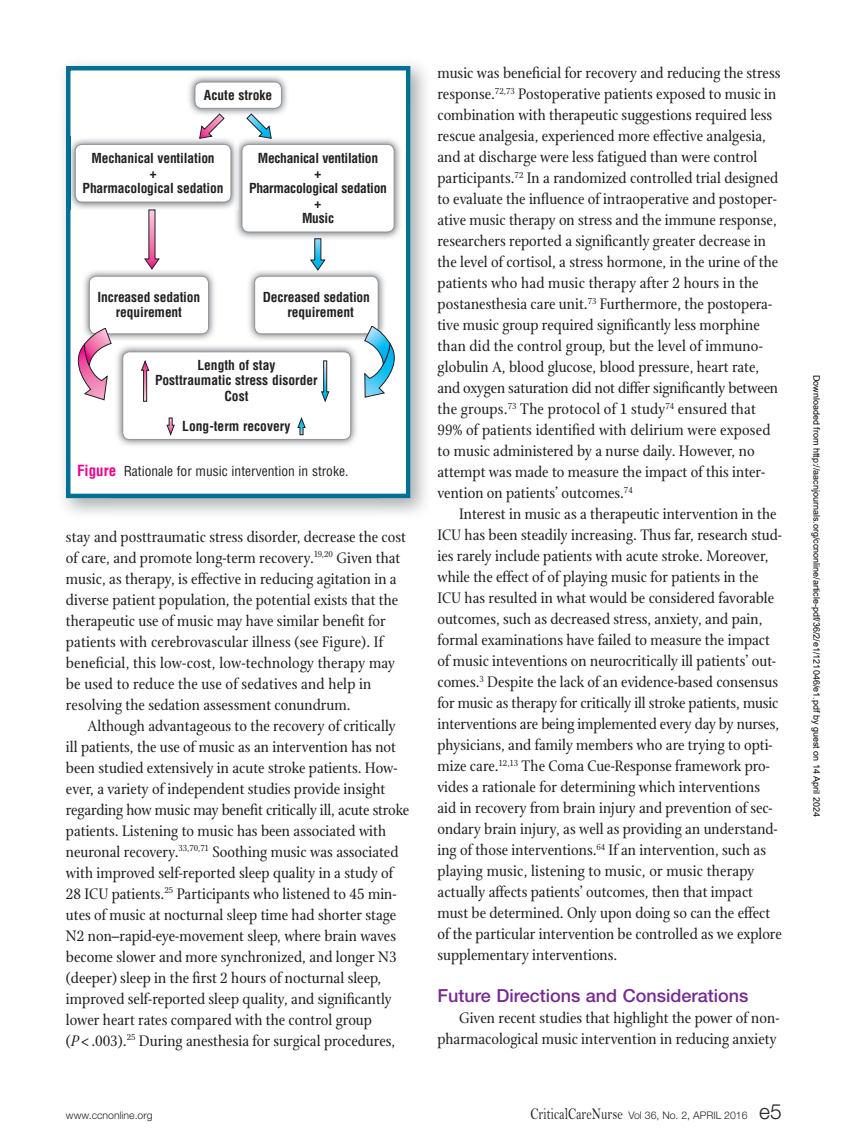
<style>
.page{position:relative;width:848px;height:1145px;background:#fff}
.page>*{position:absolute;margin:0;border:0;box-sizing:border-box;transform-origin:0 0}
.t1{font:500 18px "Helvetica Neue LT Std";color:#772a91}
.t2{font:16.5px/21px "Stone Print";color:#231f20}
.t3{font:700 condensed 13.5px/15px "Helvetica LT Std";letter-spacing:-.01em;color:#231f20;text-align:center}
.t4{font:condensed 13.5px "Helvetica LT Std";color:#231f20}
.t5{font:300 10.5px "Helvetica Neue LT Std";color:#231f20}
.t6{font:9px "Arial";color:#000}
.s1{font-weight:700;font-size:15px;color:#ed028c}
.s2{font-style:italic}
.s3{font-family:"Bell MT Std";font-weight:400;font-size:16.5px}
.s4{font-size:21px}
</style>
<div class="page">
<img style="left:63px;top:63px;width:363px;height:45px">
<img style="left:379px;top:108px;width:47px;height:406px">
<svg style="left:66px;top:66px;width:344px;height:432px"></svg>
<img style="left:187px;top:74px;width:102px;height:42px">
<div style="left:195px;top:82px;width:86px;height:26px;background:#fff;border-radius:7px"></div>
<div style="left:194px;top:82px;width:88px;height:27px;border:1px solid #939598;border-radius:7px"></div>
<img style="left:67px;top:136px;width:167px;height:74px">
<div style="left:75px;top:144px;width:156px;height:58px;background:#fff;border-radius:7px"></div>
<div style="left:75px;top:144px;width:156px;height:58px;border:1px solid #939598;border-radius:7px"></div>
<img style="left:81px;top:268px;width:135px;height:73px">
<div style="left:89px;top:276px;width:119px;height:58px;background:#fff;border-radius:7px"></div>
<div style="left:89px;top:276px;width:120px;height:58px;border:1px solid #939598;border-radius:7px"></div>
<img style="left:247px;top:268px;width:139px;height:73px">
<div style="left:255px;top:276px;width:123px;height:58px;background:#fff;border-radius:7px"></div>
<div style="left:254px;top:276px;width:124px;height:58px;border:1px solid #939598;border-radius:7px"></div>
<img style="left:234px;top:136px;width:168px;height:104px">
<div style="left:242px;top:144px;width:152px;height:88px;background:#fff;border-radius:7px"></div>
<div style="left:241px;top:144px;width:153px;height:88px;border:1px solid #939598;border-radius:7px"></div>
<svg style="left:199px;top:114px;width:25px;height:25px"></svg>
<svg style="left:144px;top:209px;width:15px;height:60px"></svg>
<svg style="left:310px;top:238px;width:15px;height:32px"></svg>
<img style="left:115px;top:344px;width:243px;height:103px">
<div style="left:123px;top:352px;width:227px;height:87px;background:#fff;border-radius:7px"></div>
<div style="left:122px;top:351px;width:229px;height:89px;border:1px solid #939598;border-radius:7px"></div>
<svg style="left:321px;top:360px;width:8px;height:42px"></svg>
<svg style="left:141px;top:360px;width:8px;height:41px"></svg>
<svg style="left:167px;top:417px;width:8px;height:18px"></svg>
<svg style="left:297px;top:417px;width:8px;height:18px"></svg>
<svg style="left:246px;top:113px;width:26px;height:26px"></svg>
<svg style="left:67px;top:326px;width:45px;height:74px"></svg>
<svg style="left:364px;top:326px;width:40px;height:71px"></svg>
<p class="t3" style="left:204px;top:87px;width:70px">Acute stroke</p>
<p class="t3" style="left:83px;top:150px;width:142px">Mechanical ventilation<br>+<br>Pharmacological sedation</p>
<p class="t3" style="left:249px;top:150px;width:139px">Mechanical ventilation<br>+<br>Pharmacological sedation +<br>Music</p>
<p class="t3" style="left:98px;top:290px;width:104px">Increased sedation requirement</p>
<p class="t3" style="left:287px;top:290px;width:84px;text-align:left;text-indent:-25px">Decreased sedation requirement</p>
<p class="t3" style="left:155px;top:358px;width:164px">Length of stay<br>Posttraumatic stress disorder<br>Cost</p>
<p class="t3" style="left:182px;top:418px;width:110px">Long-term recovery</p>
<p class="t4" style="left:77px;top:463px;width:273px"><span class="s1">Figure</span> Rationale for music intervention in stroke.</p>
<p class="t2" style="left:66px;top:526px;width:341px">stay and posttraumatic stress disorder, decrease the cost of care, and promote long-term recovery.<sup>19,20</sup> Given that music, as therapy, is effective in reducing agitation in a diverse patient population, the potential exists that the therapeutic use of music may have similar benefit for patients with cerebrovascular illness (see Figure). If beneficial, this low-cost, low-technology therapy may be used to reduce the use of sedatives and help in resolving the sedation assessment conundrum.</p>
<p class="t2" style="left:66px;top:715px;width:345px;text-indent:22px">Although advantageous to the recovery of critically ill patients, the use of music as an intervention has not been studied extensively in acute stroke patients. How&shy;ever, a variety of independent studies provide insight regarding how music may benefit critically ill, acute stroke patients. Listening to music has been associated with neuronal recovery.<sup>33,70,71</sup> Soothing music was associated with improved self-reported sleep quality in a study of 28 ICU patients.<sup>25</sup> Participants who listened to 45 min&shy;utes of music at nocturnal sleep time had shorter stage N2 non–rapid-eye-movement sleep, where brain waves become slower and more synchronized, and longer N3 (deeper) sleep in the first 2 hours of nocturnal sleep, improved self-reported sleep quality, and significantly lower heart rates compared with the control group<br>(<span class="s2">P</span> &lt; .003).<sup>25</sup> During anesthesia for surgical procedures,</p>
<p class="t2" style="left:437px;top:62px;width:344px">music was beneficial for recovery and reducing the stress response.<sup>72,73</sup> Postoperative patients exposed to music in combination with therapeutic suggestions required less rescue analgesia, experienced more effective analgesia, and at discharge were less fatigued than were control participants.<sup>72</sup> In a randomized controlled trial designed to evaluate the influence of intraoperative and postoper&shy;ative music therapy on stress and the immune response, researchers reported a significantly greater decrease in the level of cortisol, a stress hormone, in the urine of the patients who had music therapy after 2 hours in the postanesthesia care unit.<sup>73</sup> Furthermore, the postopera&shy;tive music group required significantly less morphine than did the control group, but the level of immuno&shy;globulin A, blood glucose, blood pressure, heart rate, and oxygen saturation did not differ significantly between the groups.<sup>73</sup> The protocol of 1 study<sup>74</sup> ensured that 99% of patients identified with delirium were exposed to music administered by a nurse daily. However, no attempt was made to measure the impact of this inter&shy;vention on patients’ outcomes.<sup>74</sup></p>
<p class="t2" style="left:437px;top:503px;width:346px;text-indent:22px">Interest in music as a therapeutic intervention in the ICU has been steadily increasing. Thus far, research stud&shy;ies rarely include patients with acute stroke. Moreover, while the effect of of playing music for patients in the ICU has resulted in what would be considered favorable outcomes, such as decreased stress, anxiety, and pain, formal examinations have failed to measure the impact of music inteventions on neurocritically ill patients’ out&shy;comes.<sup>3</sup> Despite the lack of an evidence-based consensus for music as therapy for critically ill stroke patients, music interventions are being implemented every day by nurses, physicians, and family members who are trying to opti&shy;mize care.<sup>12,13</sup> The Coma Cue-Response framework pro&shy;vides a rationale for determining which interventions aid in recovery from brain injury and prevention of sec&shy;ondary brain injury, as well as providing an understand&shy;ing of those interventions.<sup>64</sup> If an intervention, such as playing music, listening to music, or music therapy actually affects patients’ outcomes, then that impact must be determined. Only upon doing so can the effect of the particular intervention be controlled as we explore supplementary interventions.</p>
<p class="t1" style="left:437px;top:985px;width:312px">Future Directions and Considerations</p>
<p class="t2" style="left:437px;top:1007px;width:343px;text-align:right">Given recent studies that highlight the power of non&shy;pharmacological music intervention in reducing anxiety</p>
<p class="t5" style="left:66px;top:1108px;width:88px">www.ccnonline.org</p>
<p class="t5" style="left:530px;top:1108px;width:253px"><span class="s3">CriticalCareNurse</span> Vol 36, No. 2, APRIL 2016 <span class="s4">e5</span></p>
<p class="t6" style="left:820px;top:375px;width:443px;rotate:90deg">Downloaded from http://aacnjournals.org/ccnonline/article-pdf/36/2/e1/121046/e1.pdf by guest on 14 April 2024</p>
</div>
